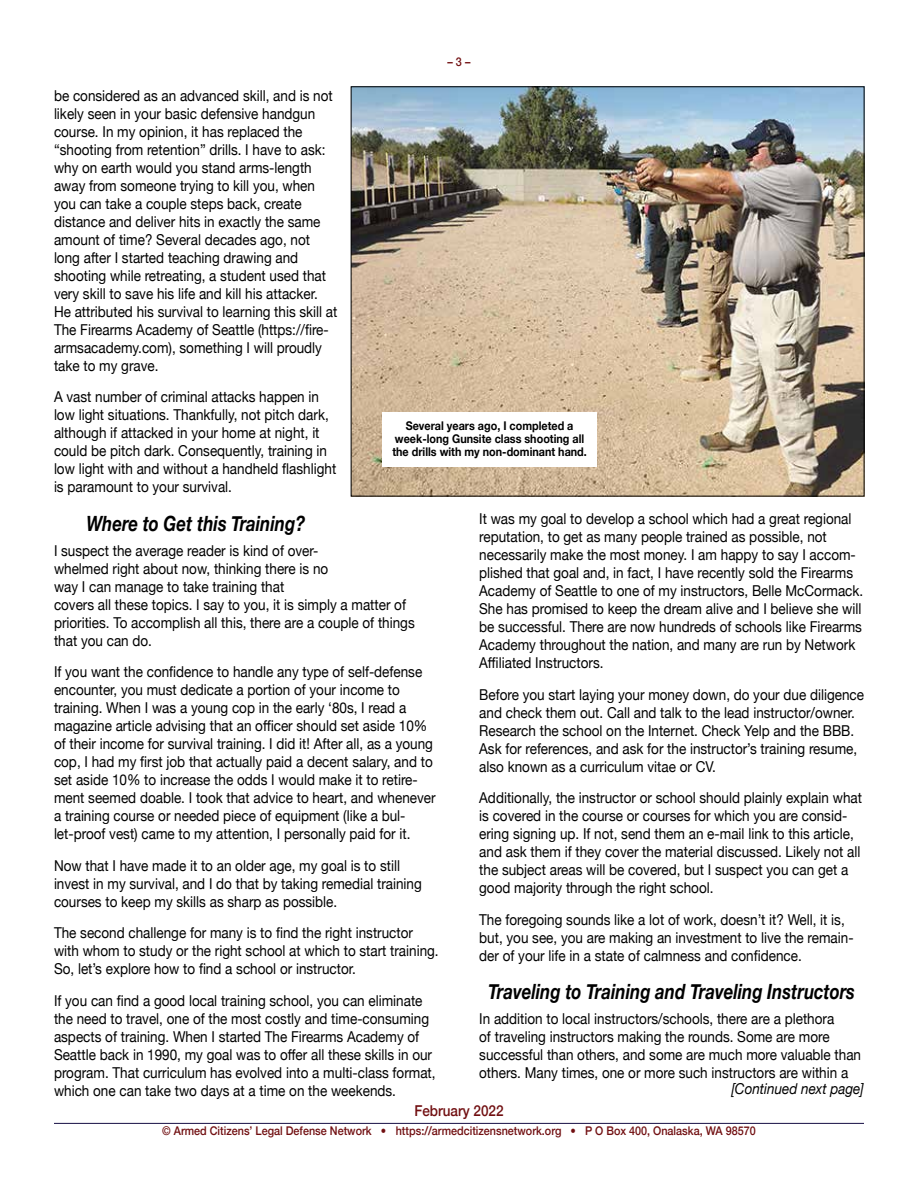
<style>
.page{position:relative;width:918px;height:1188px;background:#fff}
.page>*{position:absolute;margin:0;border:0;box-sizing:border-box;transform-origin:0 0}
.t1{font:italic 700 21px "Helvetica Neue";color:#000;scale:.8 1}
.t2{font:15px/18px "Helvetica Neue";color:#000;scale:.9 1}
.t3{font:italic 15px "Helvetica Neue";color:#000;scale:.9 1}
.t4{font:500 15px "Helvetica Neue";color:#710f11;scale:.9 1}
.t5{font:500 12px "Helvetica Neue";color:#710f11;scale:.9 1}
.t6{font:700 12px/12.8px "Helvetica Neue";color:#000;text-align:center;scale:.9 1}
</style>
<div class="page">
<hr style="left:54px;top:1123px;width:810px;height:1px;background:#160e44">
<img style="left:353px;top:88px;width:509px;height:406px">
<div style="left:382px;top:412px;width:215px;height:54px;background:#fff"></div>
<p class="t5" style="left:448px;top:52px;width:27px">– 3 –</p>
<p class="t2" style="left:54px;top:87px;width:317px">be considered as an advanced skill, and is not likely seen in your basic defensive handgun course. In my opinion, it has replaced the “shooting from retention” drills. I have to ask: why on earth would you stand arms-length away from someone trying to kill you, when you can take a couple steps back, create distance and deliver hits in exactly the same amount of time? Several decades ago, not long after I started teaching drawing and shooting while retreating, a student used that very skill to save his life and kill his attacker.<br>He attributed his survival to learning this skill at The Firearms Academy of Seattle (https://fire&shy;armsacademy.com), something I will proudly take to my grave.</p>
<p class="t2" style="left:54px;top:389px;width:315px">A vast number of criminal attacks happen in low light situations. Thankfully, not pitch dark, although if attacked in your home at night, it could be pitch dark. Consequently, training in low light with and without a handheld flashlight is paramount to your survival.</p>
<h1 class="t1" style="left:86px;top:507px;width:275px">Where to Get this Training?</h1>
<p class="t2" style="left:54px;top:542px;width:402px">I suspect the average reader is kind of over-<br>whelmed right about now, thinking there is no<br>way I can manage to take training that<br>covers all these topics. I say to you, it is simply a matter of priorities. To accomplish all this, there are a couple of things that you can do.</p>
<p class="t2" style="left:54px;top:664px;width:426px">If you want the confidence to handle any type of self-defense encounter, you must dedicate a portion of your income to training. When I was a young cop in the early ‘80s, I read a magazine article advising that an officer should set aside 10% of their income for survival training. I did it! After all, as a young cop, I had my first job that actually paid a decent salary, and to set aside 10% to increase the odds I would make it to retire&shy;ment seemed doable. I took that advice to heart, and whenever a training course or needed piece of equipment (like a bul&shy;let-proof vest) came to my attention, I personally paid for it.</p>
<p class="t2" style="left:54px;top:857px;width:410px">Now that I have made it to an older age, my goal is to still invest in my survival, and I do that by taking remedial training courses to keep my skills as sharp as possible.</p>
<p class="t2" style="left:54px;top:925px;width:429px">The second challenge for many is to find the right instructor with whom to study or the right school at which to start training.<br>So, let’s explore how to find a school or instructor.</p>
<p class="t2" style="left:54px;top:992px;width:426px">If you can find a good local training school, you can eliminate the need to travel, one of the most costly and time-consuming aspects of training. When I started The Firearms Academy of Seattle back in 1990, my goal was to offer all these skills in our program. That curriculum has evolved into a multi-class format, which one can take two days at a time on the weekends.</p>
<p class="t6" style="left:392px;top:420px;width:218px">Several years ago, I completed a week-long Gunsite class shooting all the drills with my non-dominant hand.</p>
<p class="t2" style="left:479px;top:511px;width:428px">It was my goal to develop a school which had a great regional reputation, to get as many people trained as possible, not necessarily make the most money. I am happy to say I accom&shy;plished that goal and, in fact, I have recently sold the Firearms Academy of Seattle to one of my instructors, Belle McCormack.<br>She has promised to keep the dream alive and I believe she will be successful. There are now hundreds of schools like Firearms Academy throughout the nation, and many are run by Network Affiliated Instructors.</p>
<p class="t2" style="left:479px;top:686px;width:429px">Before you start laying your money down, do your due diligence and check them out. Call and talk to the lead instructor/owner.<br>Research the school on the Internet. Check Yelp and the BBB.<br>Ask for references, and ask for the instructor’s training resume, also known as a curriculum vitae or CV.</p>
<p class="t2" style="left:479px;top:790px;width:427px">Additionally, the instructor or school should plainly explain what is covered in the course or courses for which you are consid&shy;ering signing up. If not, send them an e-mail link to this article, and ask them if they cover the material discussed. Likely not all the subject areas will be covered, but I suspect you can get a good majority through the right school.</p>
<p class="t2" style="left:479px;top:911px;width:417px">The foregoing sounds like a lot of work, doesn’t it? Well, it is, but, you see, you are making an investment to live the remain&shy;der of your life in a state of calmness and confidence.</p>
<h1 class="t1" style="left:488px;top:975px;width:460px">Traveling to Training and Traveling Instructors</h1>
<p class="t2" style="left:479px;top:1011px;width:426px">In addition to local instructors/schools, there are a plethora<br>of traveling instructors making the rounds. Some are more successful than others, and some are much more valuable than others. Many times, one or more such instructors are within a</p>
<p class="t3" style="left:731px;top:1078px;width:149px">[Continued next page]</p>
<p class="t4" style="left:414px;top:1099px;width:101px">February 2022</p>
<p class="t5" style="left:162px;top:1121px;width:661px">© Armed Citizens’ Legal Defense Network • https://armedcitizensnetwork.org • P O Box 400, Onalaska, WA 98570</p>
</div>
